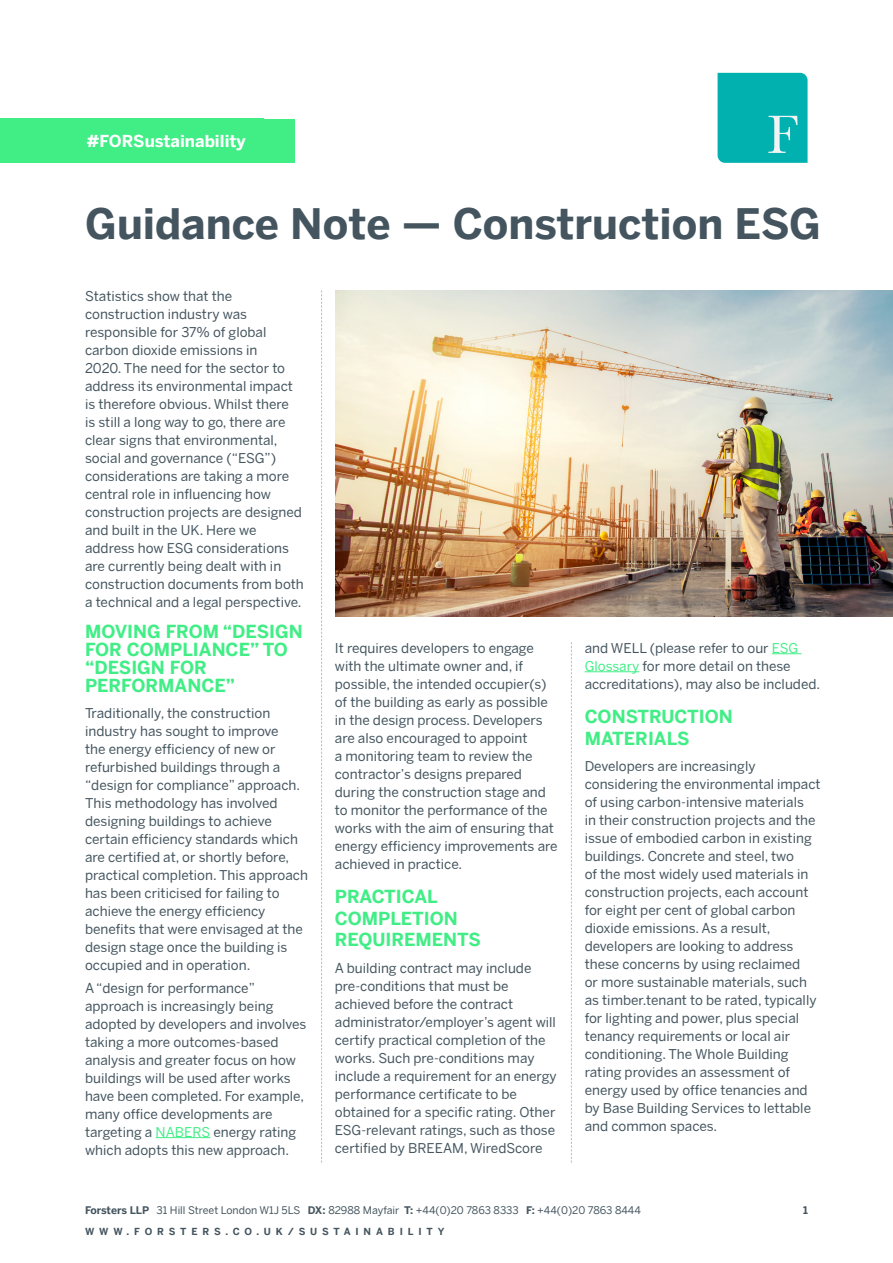
<style>
.page{position:relative;width:893px;height:1263px;background:#fff}
.page>*{position:absolute;margin:0;border:0;box-sizing:border-box;transform-origin:0 0}
.Drop_Cap{font:700 42px "Benton Sans";color:#45555f}
.Drop_Cap-2{font:700 18px/18px "Benton Sans";color:#41ee86}
.Drop_Cap-3{font:700 16.5px "Benton Sans";color:#fff}
.Drop_Cap-4{font:13.5px/18px "Benton Sans";color:#45555f}
.Drop_Cap-5{font:10.5px "Benton Sans";color:#45555f}
.Drop_Cap-6{font:700 10.5px "Benton Sans";color:#45555f}
.Drop_Cap-7{font:700 9.75px "Benton Sans";letter-spacing:.5em;color:#45555f}
.s1{color:#41ee86}
.s2{font-weight:700}
</style>
<div class="page">
<div style="left:0;top:118px;width:264px;height:45px;background:#41ee86"></div>
<div style="left:718px;top:73px;width:90px;height:90px;background:#00b1b0"></div>
<svg style="left:571px;top:642px;width:1px;height:521px"></svg>
<svg style="left:321px;top:290px;width:1px;height:873px"></svg>
<hr style="left:156px;top:1137px;width:54px;height:1px;background:#41ee86">
<div style="left:0;top:119px;width:294px;height:44px;background:#41ee86"></div>
<hr style="left:772px;top:653px;width:30px;height:1px;background:#41ee86">
<hr style="left:585px;top:671px;width:54px;height:1px;background:#41ee86">
<img style="left:336px;top:290px;width:557px;height:327px">
<p class="Drop_Cap-3" style="left:85px;top:130px;width:160px">#FORSustainability</p>
<p class="Drop_Cap-3" style="left:87px;top:131px;width:160px">#FORSustainability</p>
<p class="Drop_Cap" style="left:85px;top:199px;width:738px">Guidance Note — Construction ESG</p>
<p class="Drop_Cap-4" style="left:85px;top:287px;width:220px">Statistics show that the construction industry was responsible for 37% of global carbon dioxide emissions in<br>2020. The need for the sector to address its environmental impact is therefore obvious. Whilst there<br>is still a long way to go, there are clear signs that environmental, social and governance (“ESG”) considerations are taking a more central role in influencing how construction projects are designed and built in the UK. Here we address how ESG considerations are currently being dealt with in construction documents from both a technical and a legal perspective.</p>
<p class="Drop_Cap-2" style="left:85px;top:622px;width:219px">MOVING FROM “DESIGN<br>FOR COMPLIANCE” TO “DESIGN FOR<br>PERFORMANCE”</p>
<p class="Drop_Cap-4" style="left:85px;top:704px;width:224px">Traditionally, the construction industry has sought to improve<br>the energy efficiency of new or refurbished buildings through a “design for compliance” approach.<br>This methodology has involved designing buildings to achieve certain efficiency standards which are certified at, or shortly before, practical completion. This approach has been criticised for failing to achieve the energy efficiency benefits that were envisaged at the design stage once the building is occupied and in operation.</p>
<p class="Drop_Cap-4" style="left:85px;top:978px;width:223px">A “design for performance” approach is increasingly being adopted by developers and involves taking a more outcomes-based analysis and greater focus on how buildings will be used after works have been completed. For example, many office developments are targeting a <span class="s1">NABERS</span> energy rating which adopts this new approach.</p>
<p class="Drop_Cap-4" style="left:335px;top:639px;width:224px">It requires developers to engage with the ultimate owner and, if possible, the intended occupier(s) of the building as early as possible in the design process. Developers are also encouraged to appoint<br>a monitoring team to review the contractor’s designs prepared during the construction stage and to monitor the performance of the works with the aim of ensuring that energy efficiency improvements are achieved in practice.</p>
<p class="Drop_Cap-2" style="left:335px;top:885px;width:148px;line-height:21.6px">PRACTICAL<br>COMPLETION<br>REQUIREMENTS</p>
<p class="Drop_Cap-4" style="left:335px;top:959px;width:223px">A building contract may include pre-conditions that must be achieved before the contract administrator/employer’s agent will certify practical completion of the works. Such pre-conditions may include a requirement for an energy performance certificate to be obtained for a specific rating. Other ESG-relevant ratings, such as those certified by BREEAM, WiredScore</p>
<p class="Drop_Cap-4" style="left:585px;top:639px;width:237px">and WELL (please refer to our <span class="s1">ESG<br>Glossary</span> for more detail on these accreditations), may also be included.</p>
<p class="Drop_Cap-2" style="left:585px;top:705px;width:150px;line-height:21.6px">CONSTRUCTION<br>MATERIALS</p>
<p class="Drop_Cap-4" style="left:585px;top:757px;width:237px">Developers are increasingly considering the environmental impact of using carbon-intensive materials<br>in their construction projects and the issue of embodied carbon in existing buildings. Concrete and steel, two<br>of the most widely used materials in construction projects, each account for eight per cent of global carbon dioxide emissions. As a result, developers are looking to address these concerns by using reclaimed<br>or more sustainable materials, such as timber.tenant to be rated, typically for lighting and power, plus special tenancy requirements or local air conditioning. The Whole Building rating provides an assessment of energy used by office tenancies and by Base Building Services to lettable and common spaces.</p>
<p class="Drop_Cap-5" style="left:85px;top:1204px;width:557px"><span class="s2">Forsters LLP</span> 31 Hill Street London W1J 5LS <span class="s2">DX:</span> 82988 Mayfair <span class="s2">T:</span> +44(0)20 7863 8333 <span class="s2">F:</span> +44(0)20 7863 8444</p>
<p class="Drop_Cap-7" style="left:85px;top:1226px;width:361px">WWW.FORSTERS.CO.UK/SUSTAINABILITY</p>
<p class="Drop_Cap-6" style="left:803px;top:1204px;width:6px">1</p>
</div>
